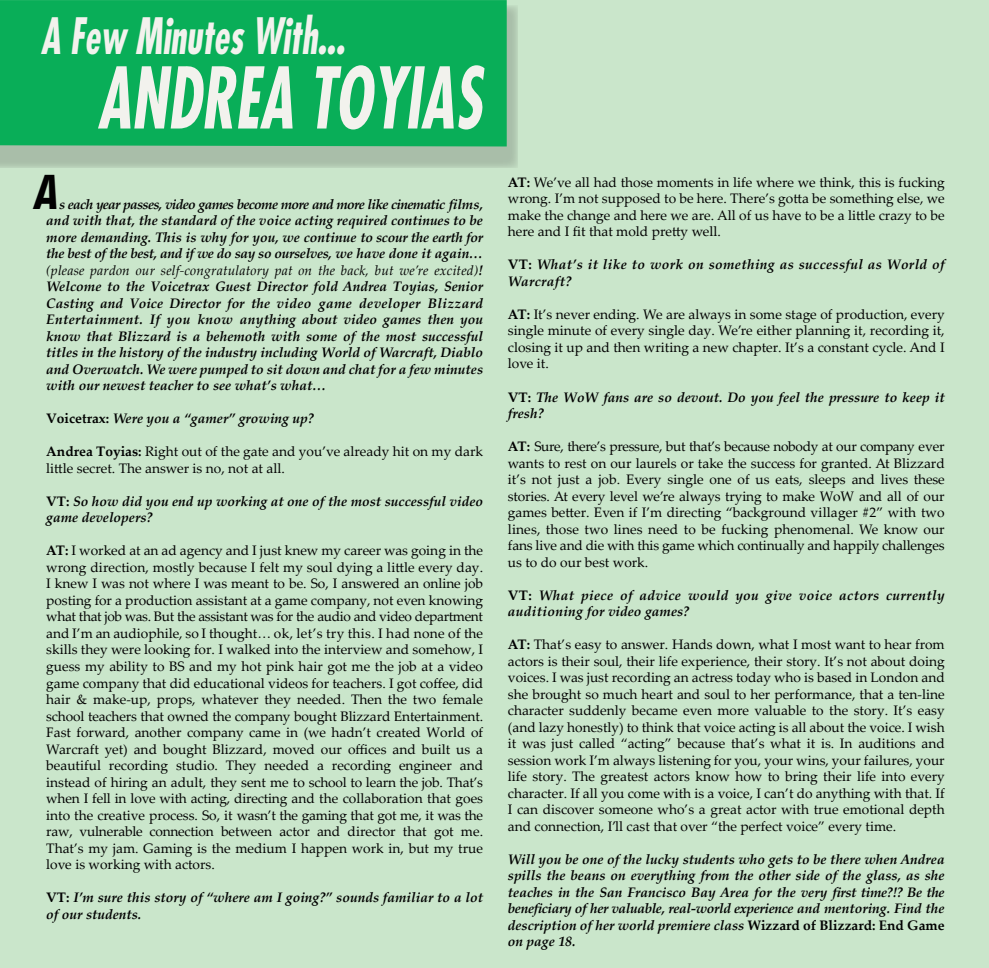
<style>
.page{position:relative;width:989px;height:968px;background:#fff}
.page>*{position:absolute;margin:0;border:0;box-sizing:border-box;transform-origin:0 0}
.t1{font:italic 700 condensed 82.5px "Futura";color:#f2f2ed;scale:.77 1}
.t2{font:italic 700 condensed 48.75px "Futura";color:#f2f2ed;scale:.77 1}
.t3{font:italic 700 condensed 47.5px "Futura BT";color:#010101}
.t4{font:13.75px/16.5px "Palatino Linotype";color:#010101;text-align:justify}
.t5{font:italic 700 13.75px/16.5px "Palatino Linotype";color:#010101}
.t6{font:italic 700 13.75px/16.5px "Palatino Linotype";letter-spacing:.025em;color:#010101}
.s1{font-weight:400}
.s2{font-style:normal}
.s3{font-weight:700}
</style>
<div class="page">
<div style="left:0;top:0;width:989px;height:967px;background:#cae6cb"></div>
<svg style="left:0;top:6px;width:517px;height:162px;background:#aac1ab"></svg>
<div style="left:0;top:0;width:507px;height:146px;background:#09ae58"></div>
<h2 class="t2" style="left:41px;top:5px;width:396px">A Few Minutes With...</h2>
<h1 class="t1" style="left:97px;top:47px;width:501px">ANDREA TOYIAS</h1>
<h3 class="t3" style="left:35px;top:163px;width:25px">A</h3>
<p class="t5" style="left:46px;top:195px;width:438px;text-align:justify;text-indent:13px">s each year passes, video games become more and more like cinematic films, and with that, the standard of the voice acting required continues to be more demanding. This is why for you, we continue to scour the earth for the best of the best, and if we do say so ourselves, we have done it again… <span class="s1">(please pardon our self-congratulatory pat on the back, but we’re excited)</span>!<br>Welcome to the Voicetrax Guest Director fold Andrea Toyias, Senior Casting and Voice Director for the video game developer Blizzard Entertainment. If you know anything about video games then you know that Blizzard is a behemoth with some of the most successful titles in the history of the industry including World of Warcraft, Diablo and Overwatch. We were pumped to sit down and chat for a few minutes with our newest teacher to see what’s what…</p>
<p class="t5" style="left:46px;top:410px;width:269px"><span class="s2">Voicetrax:</span> Were you a “gamer” growing up?</p>
<p class="t4" style="left:46px;top:443px;width:438px"><span class="s3">Andrea Toyias:</span> Right out of the gate and you’ve already hit on my dark little secret. The answer is no, not at all.</p>
<p class="t5" style="left:46px;top:492px;width:438px"><span class="s2">VT:</span> So how did you end up working at one of the most successful video game developers?</p>
<p class="t4" style="left:46px;top:542px;width:438px"><span class="s3">AT:</span> I worked at an ad agency and I just knew my career was going in the wrong direction, mostly because I felt my soul dying a little every day.<br>I knew I was not where I was meant to be. So, I answered an online job posting for a production assistant at a game company, not even knowing what that job was. But the assistant was for the audio and video department and I’m an audiophile, so I thought… ok, let’s try this. I had none of the skills they were looking for. I walked into the interview and somehow, I guess my ability to BS and my hot pink hair got me the job at a video game company that did educational videos for teachers. I got coffee, did hair &amp; make-up, props, whatever they needed. Then the two female school teachers that owned the company bought Blizzard Entertainment.<br>Fast forward, another company came in (we hadn’t created World of Warcraft yet) and bought Blizzard, moved our offices and built us a beautiful recording studio. They needed a recording engineer and instead of hiring an adult, they sent me to school to learn the job. That’s when I fell in love with acting, directing and the collaboration that goes into the creative process. So, it wasn’t the gaming that got me, it was the raw, vulnerable connection between actor and director that got me.<br>That’s my jam. Gaming is the medium I happen work in, but my true love is working with actors.</p>
<p class="t5" style="left:46px;top:888px;width:438px"><span class="s2">VT:</span> I’m sure this story of “where am I going?” sounds familiar to a lot of our students.</p>
<p class="t4" style="left:508px;top:173px;width:438px"><span class="s3">AT:</span> We’ve all had those moments in life where we think, this is fucking wrong. I’m not supposed to be here. There’s gotta be something else, we make the change and here we are. All of us have to be a little crazy to be here and I fit that mold pretty well.</p>
<p class="t6" style="left:508px;top:256px;width:438px"><span class="s2">VT:</span> What’s it like to work on something as successful as World of<br>Warcraft?</p>
<p class="t4" style="left:508px;top:305px;width:438px"><span class="s3">AT:</span> It’s never ending. We are always in some stage of production, every single minute of every single day. We’re either planning it, recording it, closing it up and then writing a new chapter. It’s a constant cycle. And I love it.</p>
<p class="t5" style="left:508px;top:388px;width:438px"><span class="s2">VT:</span> The WoW fans are so devout. Do you feel the pressure to keep it fresh?</p>
<p class="t4" style="left:508px;top:437px;width:438px"><span class="s3">AT:</span> Sure, there’s pressure, but that’s because nobody at our company ever wants to rest on our laurels or take the success for granted. At Blizzard it’s not just a job. Every single one of us eats, sleeps and lives these stories. At every level we’re always trying to make WoW and all of our games better. Even if I’m directing “background villager #2” with two lines, those two lines need to be fucking phenomenal. We know our fans live and die with this game which continually and happily challenges us to do our best work.</p>
<p class="t6" style="left:508px;top:586px;width:438px"><span class="s2">VT:</span> What piece of advice would you give voice actors currently auditioning for video games?</p>
<p class="t4" style="left:508px;top:635px;width:438px"><span class="s3">AT:</span> That’s easy to answer. Hands down, what I most want to hear from actors is their soul, their life experience, their story. It’s not about doing voices. I was just recording an actress today who is based in London and she brought so much heart and soul to her performance, that a ten-line character suddenly became even more valuable to the story. It’s easy (and lazy honestly) to think that voice acting is all about the voice. I wish it was just called “acting” because that’s what it is. In auditions and session work I’m always listening for you, your wins, your failures, your life story. The greatest actors know how to bring their life into every character. If all you come with is a voice, I can’t do anything with that. If I can discover someone who’s a great actor with true emotional depth and connection, I’ll cast that over “the perfect voice” every time.</p>
<p class="t5" style="left:508px;top:850px;width:438px;text-align:justify">Will you be one of the lucky students who gets to be there when Andrea spills the beans on everything from the other side of the glass, as she teaches in the San Francisco Bay Area for the very first time?!? Be the beneficiary of her valuable, real-world experience and mentoring. Find the description of her world premiere class <span class="s2">Wizzard of Blizzard: End Game </span>on page 18.</p>
</div>
